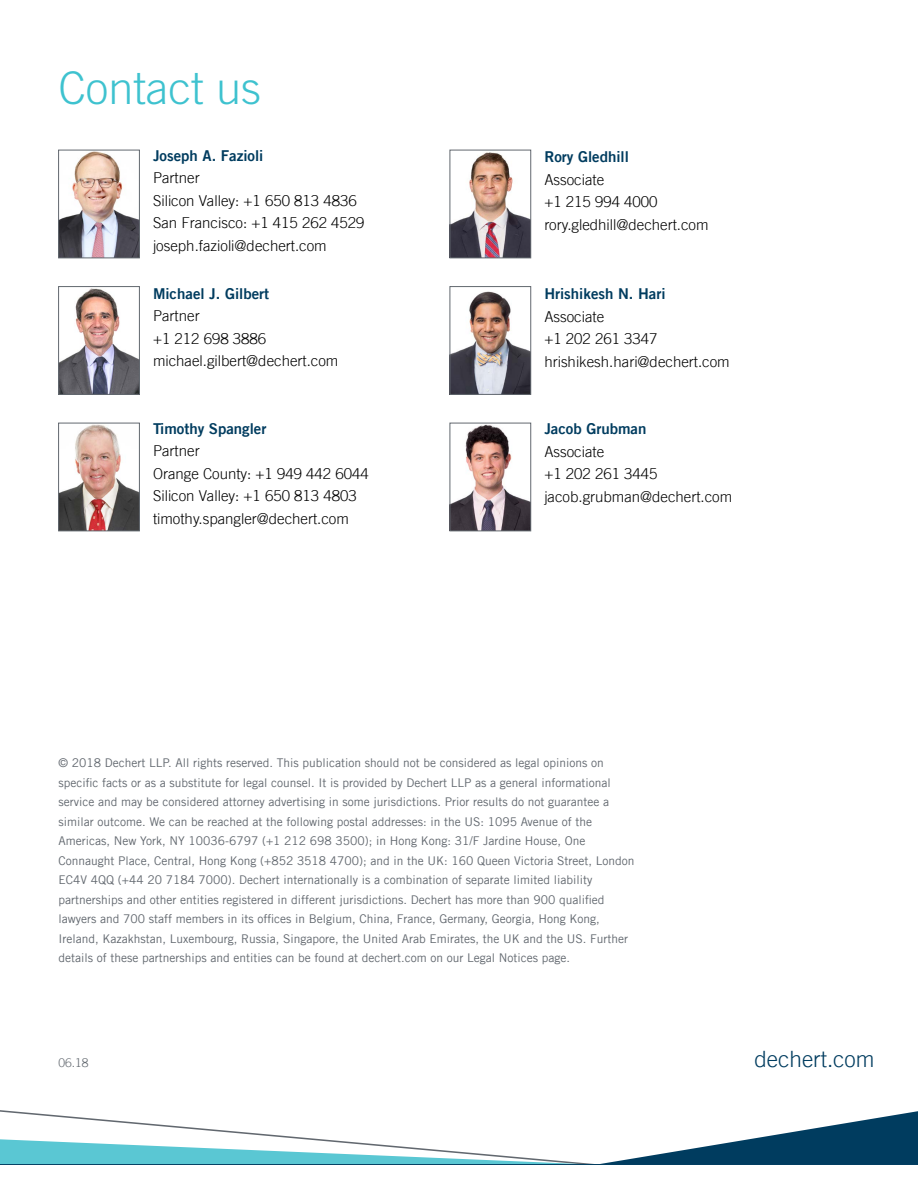
<style>
.page{position:relative;width:918px;height:1188px;background:#fff}
.page>*{position:absolute;margin:0;border:0;box-sizing:border-box;transform-origin:0 0}
.t1{font:300 45px "Trade Gothic LT Std";color:#3ec2cf}
.t2{font:300 22.5px "Trade Gothic";color:#003c5f}
.t3{font:300 15px/22.5px "Trade Gothic";color:#000}
.t4{font:15px "Trade Gothic LT Bold Two";color:#003c5f}
.t5{font:12px/19.5px "Trade Gothic";color:#62686f}
.t6{font:300 12px "Trade Gothic";color:#62686f}
</style>
<div class="page">
<svg style="left:0;top:1111px;width:918px;height:53px"></svg>
<hr style="left:0;top:1164px;width:918px;height:2px;background:#003c5f">
<div style="left:0;top:1165px;width:918px;height:23px;background:#fff"></div>
<img style="left:60px;top:152px;width:77px;height:104px">
<div style="left:58px;top:150px;width:81px;height:108px;border:1px solid #62686f"></div>
<img style="left:452px;top:291px;width:77px;height:101px">
<div style="left:450px;top:286px;width:81px;height:108px;border:1px solid #62686f"></div>
<img style="left:452px;top:425px;width:77px;height:104px">
<div style="left:450px;top:423px;width:81px;height:108px;border:1px solid #62686f"></div>
<img style="left:60px;top:288px;width:77px;height:104px">
<div style="left:58px;top:286px;width:81px;height:108px;border:1px solid #62686f"></div>
<img style="left:60px;top:425px;width:77px;height:104px">
<div style="left:58px;top:423px;width:81px;height:108px;border:1px solid #62686f"></div>
<img style="left:452px;top:152px;width:77px;height:104px">
<div style="left:450px;top:150px;width:81px;height:108px;border:1px solid #62686f"></div>
<h1 class="t1" style="left:58px;top:62px;width:204px">Contact us</h1>
<p class="t4" style="left:153px;top:146px;width:112px">Joseph A. Fazioli</p>
<p class="t3" style="left:153px;top:166px;width:213px">Partner<br>Silicon Valley: +1 650 813 4836<br>San Francisco: +1 415 262 4529 joseph.fazioli@dechert.com</p>
<p class="t4" style="left:153px;top:284px;width:118px">Michael J. Gilbert</p>
<p class="t3" style="left:153px;top:304px;width:187px">Partner<br>+1 212 698 3886 michael.gilbert@dechert.com</p>
<p class="t4" style="left:153px;top:419px;width:115px">Timothy Spangler</p>
<p class="t3" style="left:153px;top:439px;width:217px">Partner<br>Orange County: +1 949 442 6044<br>Silicon Valley: +1 650 813 4803 timothy.spangler@dechert.com</p>
<p class="t4" style="left:544px;top:147px;width:86px">Rory Gledhill</p>
<p class="t3" style="left:544px;top:168px;width:166px">Associate<br>+1 215 994 4000 rory.gledhill@dechert.com</p>
<p class="t4" style="left:544px;top:285px;width:123px">Hrishikesh N. Hari</p>
<p class="t3" style="left:544px;top:305px;width:187px">Associate<br>+1 202 261 3347 hrishikesh.hari@dechert.com</p>
<p class="t4" style="left:544px;top:420px;width:104px">Jacob Grubman</p>
<p class="t3" style="left:544px;top:440px;width:189px">Associate<br>+1 202 261 3445 jacob.grubman@dechert.com</p>
<p class="t5" style="left:58px;top:753px;width:578px">© 2018 Dechert LLP. All rights reserved. This publication should not be considered as legal opinions on specific facts or as a substitute for legal counsel. It is provided by Dechert LLP as a general informational service and may be considered attorney advertising in some jurisdictions. Prior results do not guarantee a similar outcome. We can be reached at the following postal addresses: in the US: 1095 Avenue of the Americas, New York, NY 10036-6797 (+1 212 698 3500); in Hong Kong: 31/F Jardine House, One Connaught Place, Central, Hong Kong (+852 3518 4700); and in the UK: 160 Queen Victoria Street, London EC4V 4QQ (+44 20 7184 7000). Dechert internationally is a combination of separate limited liability partnerships and other entities registered in different jurisdictions. Dechert has more than 900 qualified lawyers and 700 staff members in its offices in Belgium, China, France, Germany, Georgia, Hong Kong, Ireland, Kazakhstan, Luxembourg, Russia, Singapore, the United Arab Emirates, the UK and the US. Further details of these partnerships and entities can be found at dechert.com on our Legal Notices page.</p>
<p class="t6" style="left:58px;top:1055px;width:32px">06.18</p>
<h2 class="t2" style="left:754px;top:1045px;width:122px">dechert.com</h2>
</div>
